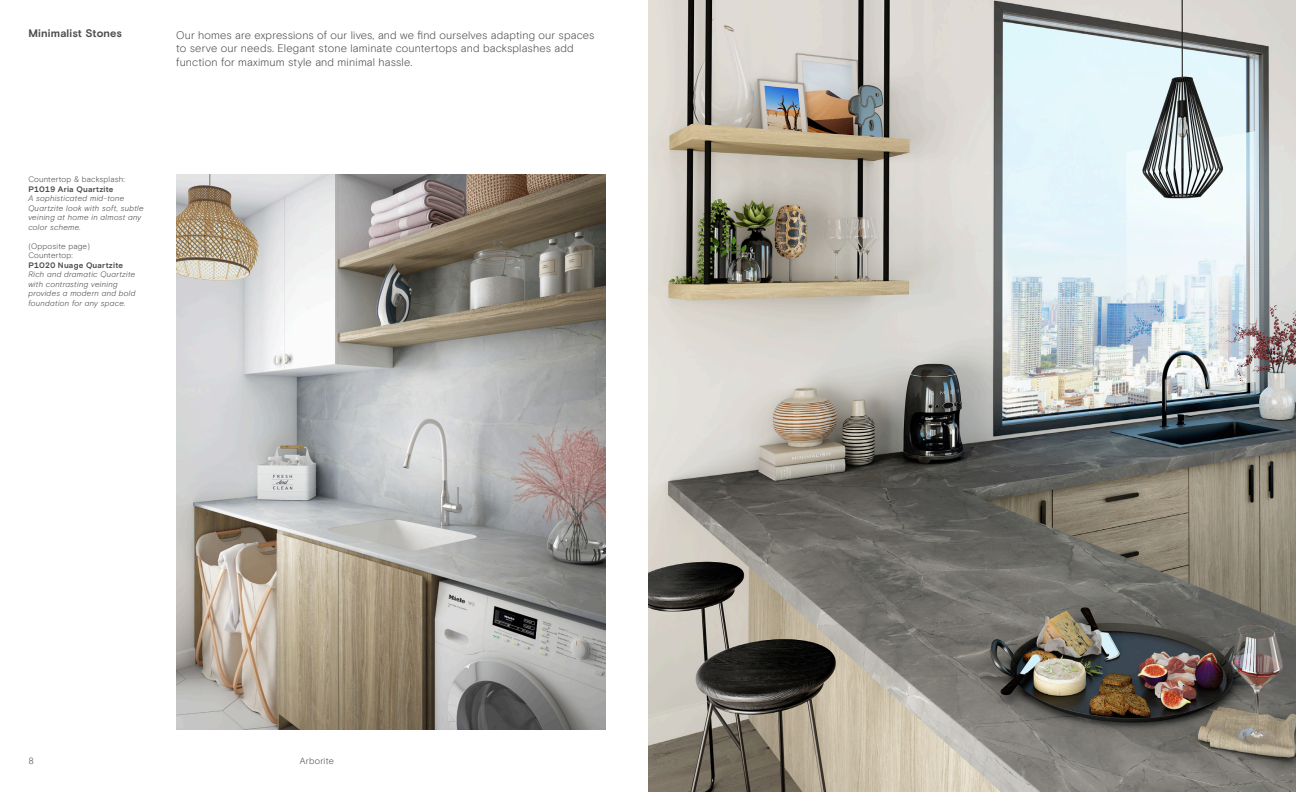
<style>
.page{position:relative;width:1296px;height:792px;background:#fff}
.page>*{position:absolute;margin:0;border:0;box-sizing:border-box;transform-origin:0 0}
.Text_Medium{font:300 11px/13.5px "Basis Grotesque Pro";letter-spacing:.015em;color:#4d4c4d}
.Text_Medium-2{font:700 11px "Basis Grotesque Pro";letter-spacing:.01em;color:#4d4c4d}
.t1{font:300 9px "Basis Grotesque Pro";letter-spacing:.03em;color:#4d4c4d}
.Text_Small{font:italic 300 8px/9.5px "Basis Grotesque";letter-spacing:.03em;color:#4d4c4d}
.Text_Small-2{font:300 8px "Basis Grotesque Pro";letter-spacing:.03em;color:#4d4c4d}
.s1{font-family:"Basis Grotesque Pro";font-style:normal}
.s2{font-family:"Basis Grotesque Pro";font-weight:700;font-style:normal}
</style>
<div class="page">
<img style="left:648px;top:0;width:648px;height:792px">
<img style="left:176px;top:175px;width:429px;height:554px">
<p class="Text_Medium-2" style="left:28px;top:27px;width:95px">Minimalist Stones</p>
<p class="Text_Medium" style="left:176px;top:28px;width:420px">Our homes are expressions of our lives, and we find ourselves adapting our spaces to serve our needs. Elegant stone laminate countertops and backsplashes add function for maximum style and minimal hassle.</p>
<p class="Text_Small" style="left:28px;top:175px;width:117px"><span class="s1">Countertop &amp; backsplash:<br></span><span class="s2">P1019 Aria Quartzite<br></span>A sophisticated mid-tone<br>Quartzite look with soft, subtle veining at home in almost any color scheme.</p>
<p class="Text_Small-2" style="left:28px;top:241px;width:63px">(Opposite page)</p>
<p class="Text_Small" style="left:28px;top:251px;width:109px"><span class="s1">Countertop:<br></span><span class="s2">P1020 Nuage Quartzite<br></span>Rich and dramatic Quartzite with contrasting veining provides a modern and bold foundation for any space.</p>
<p class="t1" style="left:28px;top:755px;width:7px">8</p>
<p class="t1" style="left:300px;top:755px;width:36px">Arborite</p>
</div>
